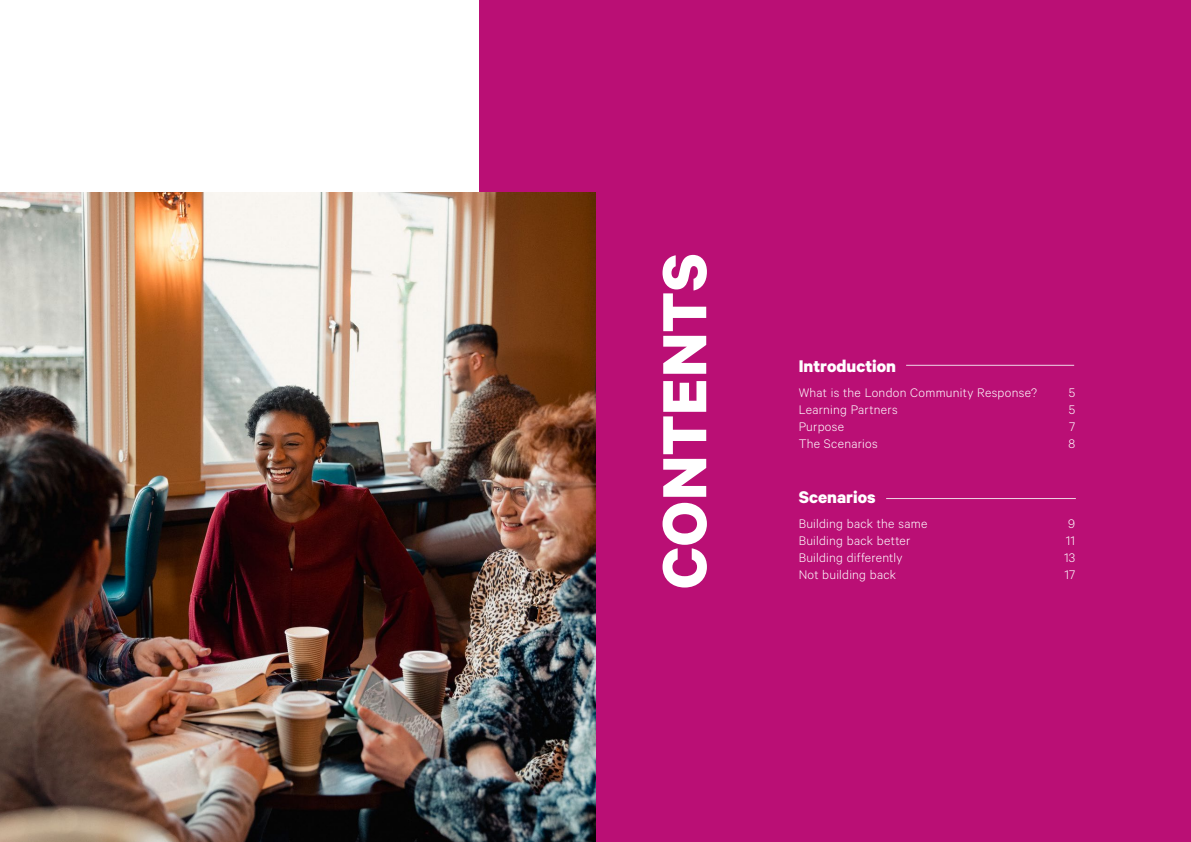
<style>
.page{position:relative;width:1191px;height:842px;background:#fff}
.page>*{position:absolute;margin:0;border:0;box-sizing:border-box;transform-origin:0 0}
.t1{font:700 70px "Calibre";letter-spacing:.005em;color:#fff}
.t2{font:700 19px "Calibre";color:#fff}
.t3{font:300 14px "Calibre";letter-spacing:.02em;color:#fff}
</style>
<div class="page">
<div style="left:480px;top:0;width:711px;height:842px;background:#ba0f75"></div>
<hr style="left:906px;top:365px;width:168px;height:1px;background:#efd7e7">
<hr style="left:886px;top:498px;width:189px;height:1px;background:#efd7e7">
<img style="left:0;top:193px;width:595px;height:649px">
<h1 class="t1" style="left:641px;top:589px;width:337px;rotate:-90deg">CONTENTS</h1>
<h2 class="t2" style="left:798px;top:354px;width:99px">Introduction</h2>
<p class="t3" style="left:798px;top:385px;width:240px">What is the London Community Response?</p>
<p class="t3" style="left:1068px;top:385px;width:8px">5</p>
<p class="t3" style="left:798px;top:401px;width:100px">Learning Partners</p>
<p class="t3" style="left:1068px;top:402px;width:8px">5</p>
<p class="t3" style="left:798px;top:418px;width:47px">Purpose</p>
<p class="t3" style="left:1069px;top:419px;width:8px">7</p>
<p class="t3" style="left:798px;top:435px;width:80px">The Scenarios</p>
<p class="t3" style="left:1068px;top:436px;width:8px">8</p>
<h2 class="t2" style="left:798px;top:485px;width:79px">Scenarios</h2>
<p class="t3" style="left:798px;top:516px;width:130px">Building back the same</p>
<p class="t3" style="left:1068px;top:516px;width:8px">9</p>
<p class="t3" style="left:798px;top:533px;width:113px">Building back better</p>
<p class="t3" style="left:1066px;top:533px;width:11px">11</p>
<p class="t3" style="left:798px;top:550px;width:105px">Building differently</p>
<p class="t3" style="left:1064px;top:550px;width:13px">13</p>
<p class="t3" style="left:798px;top:567px;width:99px">Not building back</p>
<p class="t3" style="left:1064px;top:567px;width:12px">17</p>
</div>
